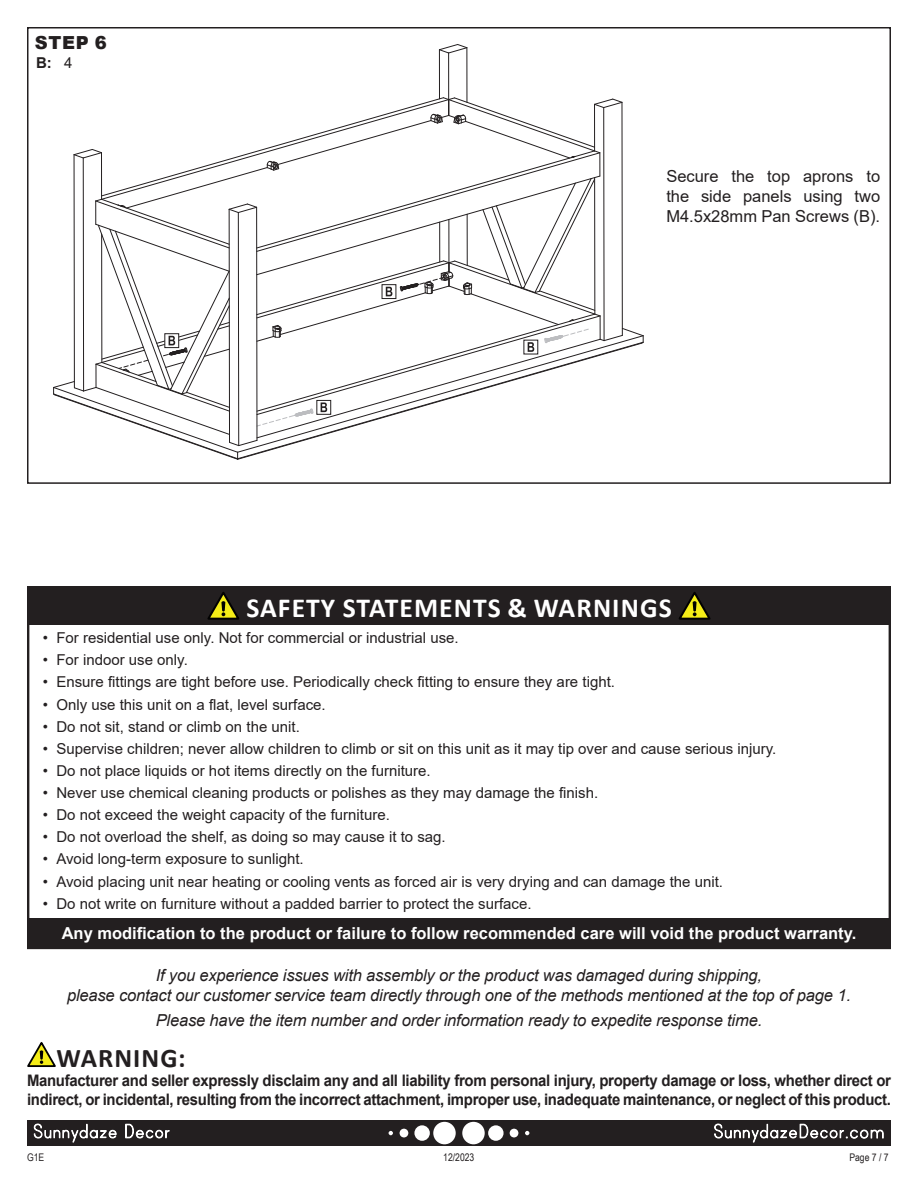
<style>
.page{position:relative;width:918px;height:1188px;background:#fff}
.page>*{position:absolute;margin:0;border:0;box-sizing:border-box;transform-origin:0 0}
.t1{font:700 27.6px "Calibri";letter-spacing:.04em;color:#fff}
.t2{font:700 27px "Calibri";letter-spacing:.04em;color:#231f20}
.t3{font:900 18px "Arial";color:#231f20}
.t4{font:italic 16.5px/19.8px "Arial";letter-spacing:-.01em;color:#231f20;text-align:center}
.t5{font:700 16.5px "Arial";color:#fff}
.t6{font:16.5px/19.8px "Arial";color:#231f20;text-align:justify}
.t7{font:700 15.9px/19px "Arial";letter-spacing:-.02em;color:#231f20;scale:.94 1}
.t8{font:15px "Arial";color:#231f20}
.t9{font:700 15px "Arial";color:#231f20}
.t10{font:10.5px "Arial Narrow";color:#231f20}
.s1{font-weight:400}
</style>
<div class="page">
<div style="left:27px;top:1120px;width:864px;height:26px;background:#231f20"></div>
<div style="left:462px;top:1122px;width:23px;height:22px;background:#fff;border-radius:50%"></div>
<div style="left:488px;top:1125px;width:16px;height:16px;background:#fff;border-radius:50%"></div>
<div style="left:510px;top:1129px;width:8px;height:8px;background:#fff;border-radius:50%"></div>
<svg style="left:525px;top:1131px;width:4px;height:4px"></svg>
<div style="left:433px;top:1122px;width:23px;height:22px;background:#fff;border-radius:50%"></div>
<div style="left:414px;top:1125px;width:16px;height:16px;background:#fff;border-radius:50%"></div>
<div style="left:400px;top:1129px;width:8px;height:8px;background:#fff;border-radius:50%"></div>
<svg style="left:389px;top:1131px;width:4px;height:4px"></svg>
<svg style="left:34px;top:1123px;width:83px;height:20px"></svg>
<svg style="left:125px;top:1124px;width:45px;height:15px"></svg>
<svg style="left:714px;top:1123px;width:170px;height:20px"></svg>
<hr style="left:467px;top:48px;width:1px;height:54px;background:#231f20">
<hr style="left:448px;top:53px;width:1px;height:62px;background:#231f20">
<hr style="left:439px;top:50px;width:1px;height:49px;background:#231f20">
<svg style="left:438px;top:44px;width:30px;height:10px"></svg>
<svg style="left:53px;top:97px;width:591px;height:363px"></svg>
<div style="left:27px;top:918px;width:864px;height:31px;background:#231f20"></div>
<div style="left:27px;top:586px;width:864px;height:39px;background:#231f20"></div>
<svg style="left:207px;top:592px;width:32px;height:28px"></svg>
<svg style="left:679px;top:592px;width:32px;height:28px"></svg>
<svg style="left:27px;top:1042px;width:29px;height:25px"></svg>
<p class="t3" style="left:35px;top:29px;width:73px">STEP 6</p>
<p class="t9" style="left:36px;top:53px;width:38px">B: <span class="s1">4</span></p>
<p class="t6" style="left:666px;top:166px;width:215px">Secure the top aprons to the side panels using two M4.5x28mm Pan Screws (B).</p>
<p class="t1" style="left:246px;top:588px;width:427px">SAFETY STATEMENTS &amp; WARNINGS</p>
<p class="t8" style="left:43px;top:628px;width:417px">• For residential use only. Not for commercial or industrial use.</p>
<p class="t8" style="left:43px;top:650px;width:146px">• For indoor use only.</p>
<p class="t8" style="left:43px;top:672px;width:574px">• Ensure fittings are tight before use. Periodically check fitting to ensure they are tight.</p>
<p class="t8" style="left:43px;top:694px;width:284px">• Only use this unit on a flat, level surface.</p>
<p class="t8" style="left:43px;top:716px;width:258px">• Do not sit, stand or climb on the unit.</p>
<p class="t8" style="left:43px;top:738px;width:735px">• Supervise children; never allow children to climb or sit on this unit as it may tip over and cause serious injury.</p>
<p class="t8" style="left:43px;top:760px;width:389px">• Do not place liquids or hot items directly on the furniture.</p>
<p class="t8" style="left:43px;top:782px;width:557px">• Never use chemical cleaning products or polishes as they may damage the finish.</p>
<p class="t8" style="left:43px;top:805px;width:349px">• Do not exceed the weight capacity of the furniture.</p>
<p class="t8" style="left:43px;top:827px;width:404px">• Do not overload the shelf, as doing so may cause it to sag.</p>
<p class="t8" style="left:43px;top:849px;width:262px">• Avoid long-term exposure to sunlight.</p>
<p class="t8" style="left:43px;top:871px;width:682px">• Avoid placing unit near heating or cooling vents as forced air is very drying and can damage the unit.</p>
<p class="t8" style="left:43px;top:893px;width:490px">• Do not write on furniture without a padded barrier to protect the surface.</p>
<p class="t5" style="left:62px;top:922px;width:796px">Any modification to the product or failure to follow recommended care will void the product warranty.</p>
<p class="t4" style="left:67px;top:966px;width:785px">If you experience issues with assembly or the product was damaged during shipping,<br>please contact our customer service team directly through one of the methods mentioned at the top of page 1.</p>
<p class="t4" style="left:156px;top:1011px;width:608px">Please have the item number and order information ready to expedite response time.</p>
<p class="t2" style="left:57px;top:1039px;width:131px">WARNING:</p>
<p class="t7" style="left:27px;top:1071px;width:921px">Manufacturer and seller expressly disclaim any and all liability from personal injury, property damage or loss, whether direct or indirect, or incidental, resulting from the incorrect attachment, improper use, inadequate maintenance, or neglect of this product.</p>
<p class="t10" style="left:27px;top:1150px;width:19px">G1E</p>
<p class="t10" style="left:443px;top:1150px;width:33px">12/2023</p>
<p class="t10" style="left:849px;top:1150px;width:41px">Page 7 / 7</p>
</div>
